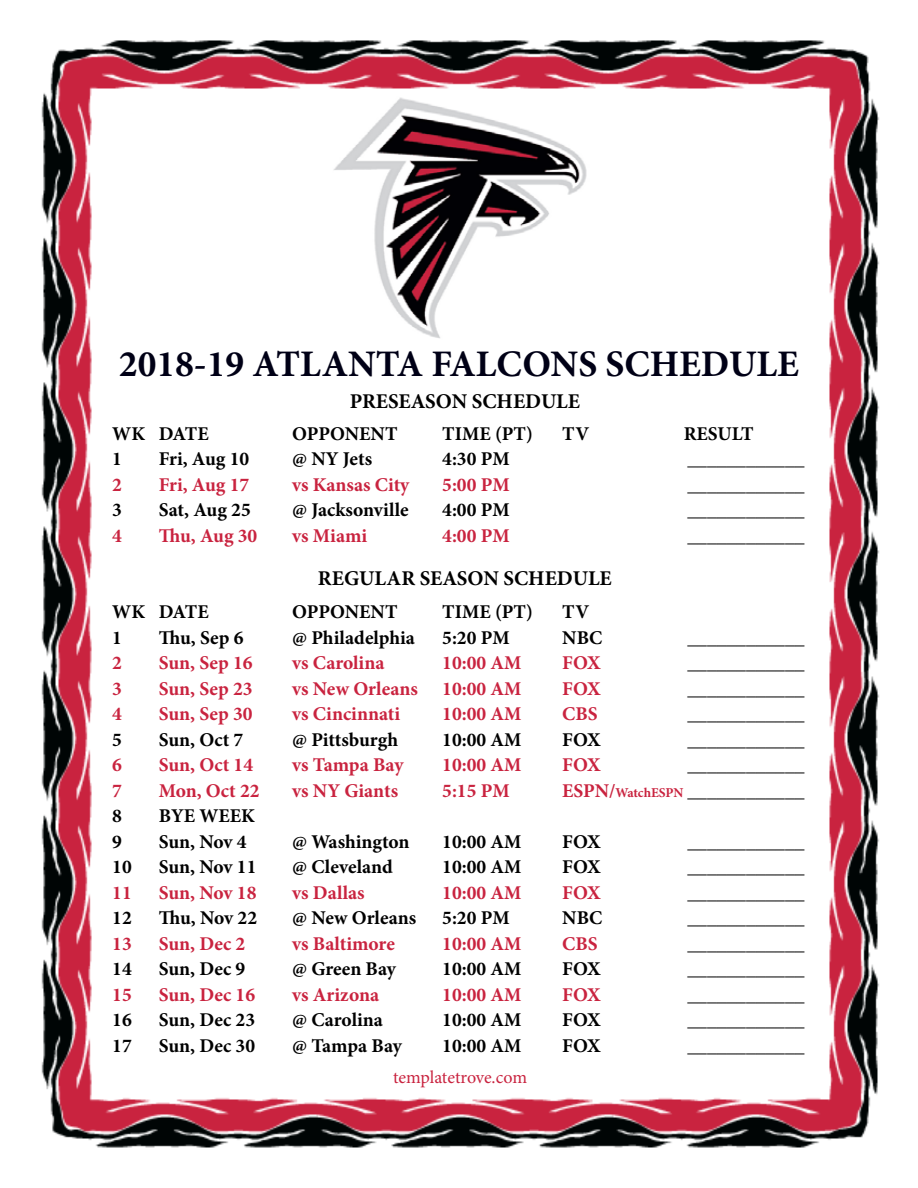
<style>
.page{position:relative;width:918px;height:1188px;background:#fff}
.page>*{position:absolute;margin:0;border:0;box-sizing:border-box;transform-origin:0 0}
.t1{font:700 37.5px "Minion Pro";color:#000016}
.t2{font:700 21px "Minion Pro";color:#000}
.t3{font:700 19.5px "Minion Pro";color:#000}
.t4{font:700 19.5px "Minion Pro";color:#c9233f}
.t5{font:18px "Minion Pro";letter-spacing:-.005em;color:#c9233f}
.s1{color:#c9233f}
.s2{font-size:13.5px;color:#c9233f}
</style>
<div class="page">
<img style="left:41px;top:40px;width:839px;height:1108px">
<img style="left:329px;top:94px;width:261px;height:245px">
<h1 class="t1" style="left:119px;top:337px;width:681px">2018-19 ATLANTA FALCONS SCHEDULE</h1>
<p class="t2" style="left:350px;top:387px;width:232px">PRESEASON SCHEDULE</p>
<p class="t3" style="left:112px;top:420px;width:98px">WK DATE</p>
<p class="t3" style="left:292px;top:420px;width:107px">OPPONENT</p>
<p class="t3" style="left:442px;top:420px;width:92px">TIME (PT)</p>
<p class="t3" style="left:562px;top:420px;width:28px">TV</p>
<p class="t3" style="left:684px;top:420px;width:71px">RESULT</p>
<p class="t3" style="left:112px;top:445px;width:11px">1</p>
<p class="t3" style="left:159px;top:445px;width:92px">Fri, Aug 10</p>
<p class="t3" style="left:292px;top:445px;width:81px">@ NY Jets</p>
<p class="t3" style="left:442px;top:445px;width:69px">4:30 PM</p>
<p class="t3" style="left:688px;top:445px;width:118px">____________</p>
<p class="t4" style="left:112px;top:471px;width:11px">2</p>
<p class="t4" style="left:159px;top:471px;width:92px">Fri, Aug 17</p>
<p class="t4" style="left:292px;top:471px;width:119px">vs Kansas City</p>
<p class="t4" style="left:442px;top:471px;width:69px">5:00 PM</p>
<p class="t3" style="left:688px;top:471px;width:118px">____________</p>
<p class="t3" style="left:112px;top:496px;width:11px">3</p>
<p class="t3" style="left:159px;top:496px;width:94px">Sat, Aug 25</p>
<p class="t3" style="left:292px;top:496px;width:118px">@ Jacksonville</p>
<p class="t3" style="left:442px;top:496px;width:69px">4:00 PM</p>
<p class="t3" style="left:688px;top:496px;width:118px">____________</p>
<p class="t4" style="left:112px;top:522px;width:11px">4</p>
<p class="t4" style="left:159px;top:522px;width:100px">Thu, Aug 30</p>
<p class="t4" style="left:292px;top:522px;width:77px">vs Miami</p>
<p class="t4" style="left:442px;top:522px;width:69px">4:00 PM</p>
<p class="t3" style="left:688px;top:522px;width:118px">____________</p>
<p class="t2" style="left:318px;top:564px;width:295px">REGULAR SEASON SCHEDULE</p>
<p class="t3" style="left:112px;top:598px;width:98px">WK DATE</p>
<p class="t3" style="left:292px;top:598px;width:107px">OPPONENT</p>
<p class="t3" style="left:442px;top:598px;width:92px">TIME (PT)</p>
<p class="t3" style="left:562px;top:598px;width:28px">TV</p>
<p class="t3" style="left:112px;top:624px;width:11px">1</p>
<p class="t3" style="left:159px;top:624px;width:86px">Thu, Sep 6</p>
<p class="t3" style="left:292px;top:624px;width:124px">@ Philadelphia</p>
<p class="t3" style="left:442px;top:624px;width:69px">5:20 PM</p>
<p class="t3" style="left:562px;top:624px;width:42px">NBC</p>
<p class="t3" style="left:688px;top:624px;width:118px">____________</p>
<p class="t4" style="left:112px;top:649px;width:11px">2</p>
<p class="t4" style="left:159px;top:649px;width:95px">Sun, Sep 16</p>
<p class="t4" style="left:292px;top:649px;width:94px">vs Carolina</p>
<p class="t4" style="left:442px;top:649px;width:81px">10:00 AM</p>
<p class="t4" style="left:562px;top:649px;width:40px">FOX</p>
<p class="t3" style="left:688px;top:649px;width:118px">____________</p>
<p class="t4" style="left:112px;top:675px;width:11px">3</p>
<p class="t4" style="left:159px;top:675px;width:95px">Sun, Sep 23</p>
<p class="t4" style="left:292px;top:675px;width:127px">vs New Orleans</p>
<p class="t4" style="left:442px;top:675px;width:81px">10:00 AM</p>
<p class="t4" style="left:562px;top:675px;width:40px">FOX</p>
<p class="t3" style="left:688px;top:675px;width:118px">____________</p>
<p class="t4" style="left:112px;top:700px;width:11px">4</p>
<p class="t4" style="left:159px;top:700px;width:95px">Sun, Sep 30</p>
<p class="t4" style="left:292px;top:700px;width:109px">vs Cincinnati</p>
<p class="t4" style="left:442px;top:700px;width:81px">10:00 AM</p>
<p class="t4" style="left:562px;top:700px;width:37px">CBS</p>
<p class="t3" style="left:688px;top:700px;width:118px">____________</p>
<p class="t3" style="left:112px;top:726px;width:11px">5</p>
<p class="t3" style="left:159px;top:726px;width:86px">Sun, Oct 7</p>
<p class="t3" style="left:292px;top:726px;width:108px">@ Pittsburgh</p>
<p class="t3" style="left:442px;top:726px;width:81px">10:00 AM</p>
<p class="t3" style="left:562px;top:726px;width:40px">FOX</p>
<p class="t3" style="left:688px;top:726px;width:118px">____________</p>
<p class="t4" style="left:112px;top:751px;width:11px">6</p>
<p class="t4" style="left:159px;top:751px;width:96px">Sun, Oct 14</p>
<p class="t4" style="left:292px;top:751px;width:113px">vs Tampa Bay</p>
<p class="t4" style="left:442px;top:751px;width:81px">10:00 AM</p>
<p class="t4" style="left:562px;top:751px;width:40px">FOX</p>
<p class="t3" style="left:688px;top:751px;width:118px">____________</p>
<p class="t4" style="left:112px;top:777px;width:11px">7</p>
<p class="t4" style="left:159px;top:777px;width:102px">Mon, Oct 22</p>
<p class="t4" style="left:292px;top:777px;width:107px">vs NY Giants</p>
<p class="t4" style="left:442px;top:777px;width:69px">5:15 PM</p>
<p class="t3" style="left:562px;top:777px;width:244px"><span class="s1">ESPN/</span><span class="s2">WatchESPN</span> ____________</p>
<p class="t3" style="left:112px;top:802px;width:11px">8</p>
<p class="t3" style="left:159px;top:802px;width:98px">BYE WEEK</p>
<p class="t3" style="left:112px;top:828px;width:11px">9</p>
<p class="t3" style="left:159px;top:828px;width:89px">Sun, Nov 4</p>
<p class="t3" style="left:292px;top:828px;width:119px">@ Washington</p>
<p class="t3" style="left:442px;top:828px;width:81px">10:00 AM</p>
<p class="t3" style="left:562px;top:828px;width:40px">FOX</p>
<p class="t3" style="left:688px;top:828px;width:118px">____________</p>
<p class="t3" style="left:112px;top:853px;width:21px">10</p>
<p class="t3" style="left:159px;top:853px;width:99px">Sun, Nov 11</p>
<p class="t3" style="left:292px;top:853px;width:102px">@ Cleveland</p>
<p class="t3" style="left:442px;top:853px;width:81px">10:00 AM</p>
<p class="t3" style="left:562px;top:853px;width:40px">FOX</p>
<p class="t3" style="left:688px;top:853px;width:118px">____________</p>
<p class="t4" style="left:112px;top:879px;width:21px">11</p>
<p class="t4" style="left:159px;top:879px;width:99px">Sun, Nov 18</p>
<p class="t4" style="left:292px;top:879px;width:74px">vs Dallas</p>
<p class="t4" style="left:442px;top:879px;width:81px">10:00 AM</p>
<p class="t4" style="left:562px;top:879px;width:40px">FOX</p>
<p class="t3" style="left:688px;top:879px;width:118px">____________</p>
<p class="t3" style="left:112px;top:904px;width:21px">12</p>
<p class="t3" style="left:159px;top:904px;width:100px">Thu, Nov 22</p>
<p class="t3" style="left:292px;top:904px;width:126px">@ New Orleans</p>
<p class="t3" style="left:442px;top:904px;width:69px">5:20 PM</p>
<p class="t3" style="left:562px;top:904px;width:42px">NBC</p>
<p class="t3" style="left:688px;top:904px;width:118px">____________</p>
<p class="t4" style="left:112px;top:930px;width:21px">13</p>
<p class="t4" style="left:159px;top:930px;width:88px">Sun, Dec 2</p>
<p class="t4" style="left:292px;top:930px;width:104px">vs Baltimore</p>
<p class="t4" style="left:442px;top:930px;width:81px">10:00 AM</p>
<p class="t4" style="left:562px;top:930px;width:37px">CBS</p>
<p class="t3" style="left:688px;top:930px;width:118px">____________</p>
<p class="t3" style="left:112px;top:955px;width:21px">14</p>
<p class="t3" style="left:159px;top:955px;width:88px">Sun, Dec 9</p>
<p class="t3" style="left:292px;top:955px;width:105px">@ Green Bay</p>
<p class="t3" style="left:442px;top:955px;width:81px">10:00 AM</p>
<p class="t3" style="left:562px;top:955px;width:40px">FOX</p>
<p class="t3" style="left:688px;top:955px;width:118px">____________</p>
<p class="t4" style="left:112px;top:981px;width:21px">15</p>
<p class="t4" style="left:159px;top:981px;width:98px">Sun, Dec 16</p>
<p class="t4" style="left:292px;top:981px;width:89px">vs Arizona</p>
<p class="t4" style="left:442px;top:981px;width:81px">10:00 AM</p>
<p class="t4" style="left:562px;top:981px;width:40px">FOX</p>
<p class="t3" style="left:688px;top:981px;width:118px">____________</p>
<p class="t3" style="left:112px;top:1006px;width:21px">16</p>
<p class="t3" style="left:159px;top:1006px;width:98px">Sun, Dec 23</p>
<p class="t3" style="left:292px;top:1006px;width:92px">@ Carolina</p>
<p class="t3" style="left:442px;top:1006px;width:81px">10:00 AM</p>
<p class="t3" style="left:562px;top:1006px;width:40px">FOX</p>
<p class="t3" style="left:688px;top:1006px;width:118px">____________</p>
<p class="t3" style="left:112px;top:1032px;width:21px">17</p>
<p class="t3" style="left:159px;top:1032px;width:98px">Sun, Dec 30</p>
<p class="t3" style="left:292px;top:1032px;width:111px">@ Tampa Bay</p>
<p class="t3" style="left:442px;top:1032px;width:81px">10:00 AM</p>
<p class="t3" style="left:562px;top:1032px;width:40px">FOX</p>
<p class="t3" style="left:688px;top:1032px;width:118px">____________</p>
<p class="t5" style="left:393px;top:1065px;width:136px">templatetrove.com</p>
</div>
